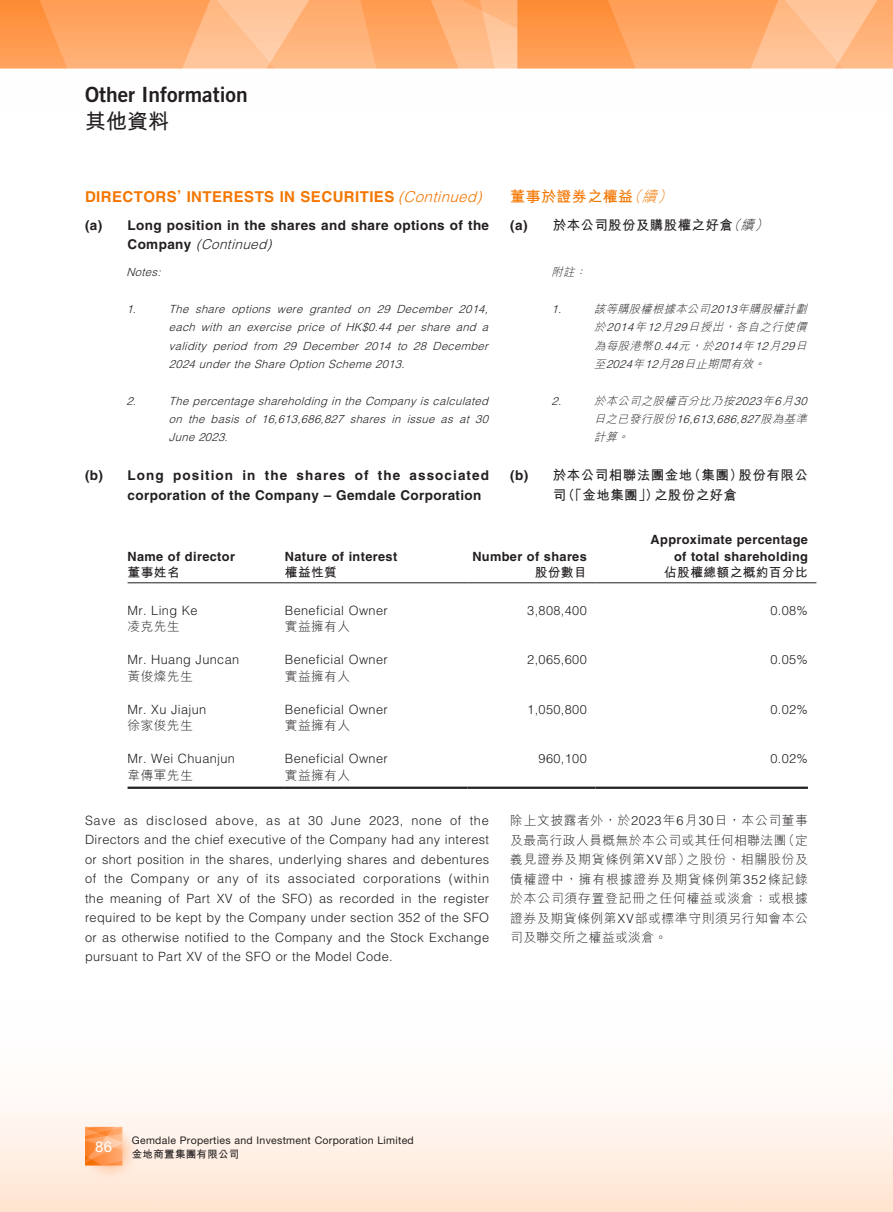
<style>
.page{position:relative;width:893px;height:1212px;background:#fff}
.page>*{position:absolute;margin:0;border:0;box-sizing:border-box;transform-origin:0 0}
.t1{font:21px "Trade Gothic LT Std Bd 2";color:#231f20}
.t2{font:700 21px "M Hei HK";color:#231f20}
.t3{font:700 15px "Helvetica LT Std";letter-spacing:.03em;color:#f47600}
.t4{font:700 15px "M Hei HK";letter-spacing:.03em;color:#f47600}
.t5{font:15px "Helvetica Neue LT Std";color:#fff}
.t6{font:700 13.5px/19.5px "Helvetica LT Std";letter-spacing:.03em;color:#231f20}
.t7{font:700 13.5px/19.5px "M Hei HK";letter-spacing:.03em;color:#231f20}
.t8{font:300 12.75px/19.5px "Helvetica LT Std";letter-spacing:.03em;color:#231f20;text-align:justify}
.t9{font:300 12.75px/19.5px "M Hei HK";letter-spacing:.03em;color:#231f20;text-align:justify}
.t10{font:700 12.75px/16.5px "Helvetica LT Std";letter-spacing:.03em;color:#231f20;text-align:right}
.t11{font:700 12.75px "M Hei HK";letter-spacing:.03em;color:#231f20}
.t12{font:italic 300 11.25px/18px "Helvetica LT Std";color:#231f20;text-align:justify}
.t13{font:italic 300 11.25px/18px "M Hei HK";color:#231f20}
.t14{font:10.5px "Helvetica Neue LT Std";letter-spacing:.03em;color:#231f20}
.t15{font:700 10.5px "M Hei HK";letter-spacing:.03em;color:#231f20}
.s1{font-weight:300;font-style:italic}
.s2{font-family:"Helvetica LT Std"}
.s3{font-family:"M Hei HK"}
</style>
<div class="page">
<img style="left:0;top:0;width:893px;height:1212px">
<img style="left:85px;top:1127px;width:64px;height:53px">
<hr style="left:128px;top:582px;width:157px;height:1px;background:#231f20">
<hr style="left:285px;top:582px;width:183px;height:1px;background:#231f20">
<hr style="left:468px;top:582px;width:127px;height:1px;background:#231f20">
<hr style="left:595px;top:582px;width:221px;height:1px;background:#231f20">
<hr style="left:128px;top:787px;width:157px;height:2px;background:#231f20">
<hr style="left:285px;top:787px;width:183px;height:2px;background:#231f20">
<hr style="left:468px;top:787px;width:127px;height:2px;background:#231f20">
<hr style="left:595px;top:787px;width:213px;height:2px;background:#231f20">
<h1 class="t1" style="left:85px;top:82px;width:164px">Other Information</h1>
<h1 class="t2" style="left:85px;top:106px;width:85px">其他資料</h1>
<p class="t3" style="left:85px;top:188px;width:403px">DIRECTORS’ INTERESTS IN SECURITIES <span class="s1">(Continued)</span></p>
<p class="t6" style="left:128px;top:215px;width:363px;text-indent:-43px">(a) Long position in the shares and share options of the<br>C o m p a n y <span class="s1">(Continued)</span></p>
<p class="t12" style="left:126px;top:263px;width:39px">Notes:</p>
<p class="t12" style="left:126px;top:300px;width:15px">1.</p>
<p class="t12" style="left:169px;top:300px;width:324px">The share options were granted on 29 December 2014, each with an exercise price of HK$0.44 per share and a validity period from 29 December 2014 to 28 December 2024 underthe Share Option Scheme 2013.</p>
<p class="t12" style="left:126px;top:392px;width:15px">2.</p>
<p class="t12" style="left:169px;top:392px;width:324px">The percentage shareholding in the Companyiscalculated on the basis of 16,613,686,827 shares in issue as at 30<br>June 2023.</p>
<p class="t6" style="left:128px;top:465px;width:363px;text-indent:-43px">(b) Long position in the shares of the associated corporation of the Company – Gemdale Corporation</p>
<p class="t4" style="left:510px;top:186px;width:168px">董事於證券之權益<span class="s1">（續）</span></p>
<p class="t7" style="left:510px;top:214px;width:263px"><span class="s2">(a)</span> 於本公司股份及購股權之好倉<span class="s1">（續）</span></p>
<p class="t13" style="left:552px;top:263px;width:39px">附註：</p>
<p class="t12" style="left:552px;top:300px;width:15px">1.</p>
<p class="t13" style="left:594px;top:300px;width:217px">該等購股權根據本公司<span class="s2">2013</span>年購股權計劃於<span class="s2">2014</span>年<span class="s2">12</span>月<span class="s2">29</span>日授出，各自之行使價</p>
<p class="t12" style="left:594px;top:336px;width:217px"><span class="s3">為每股港幣</span>0.44<span class="s3">元，於</span>2014<span class="s3">年</span>12<span class="s3">月</span>29<span class="s3">日</span></p>
<p class="t13" style="left:594px;top:354px;width:175px">至<span class="s2">2024</span>年<span class="s2">12</span>月<span class="s2">28</span>日止期間有效。</p>
<p class="t12" style="left:552px;top:392px;width:15px">2.</p>
<p class="t13" style="left:594px;top:392px;width:218px">於本公司之股權百分比乃按<span class="s2">2023</span>年<span class="s2">6</span>月<span class="s2">30</span></p>
<p class="t12" style="left:594px;top:410px;width:217px"><span class="s3">日之已發行股份</span>16,613,686,827<span class="s3">股為基準</span></p>
<p class="t13" style="left:594px;top:428px;width:39px">計算。</p>
<p class="t7" style="left:553px;top:464px;width:257px;text-indent:-43px"><span class="s2">(b)</span> 於本公司相聯法團金地（集團）股份有限公司（「金地集團」）之股份之好倉</p>
<p class="t10" style="left:128px;top:548px;width:109px">Name of director</p>
<p class="t10" style="left:285px;top:548px;width:114px">Nature of interest</p>
<p class="t10" style="left:472px;top:548px;width:116px">Number of shares</p>
<p class="t10" style="left:651px;top:531px;width:159px">Approximate percentage of total shareholding</p>
<p class="t11" style="left:128px;top:563px;width:54px">董事姓名</p>
<p class="t11" style="left:285px;top:563px;width:54px">權益性質</p>
<p class="t11" style="left:535px;top:563px;width:54px">股份數目</p>
<p class="t11" style="left:664px;top:563px;width:145px">佔股權總額之概約百分比</p>
<p class="t8" style="left:128px;top:600px;width:72px">Mr. Ling Ke</p>
<p class="t8" style="left:285px;top:600px;width:104px">Beneficial Owner</p>
<p class="t8" style="left:527px;top:600px;width:61px">3,808,400</p>
<p class="t8" style="left:770px;top:600px;width:39px">0.08%</p>
<p class="t9" style="left:128px;top:616px;width:54px">凌克先生</p>
<p class="t9" style="left:285px;top:616px;width:67px">實益擁有人</p>
<p class="t8" style="left:128px;top:650px;width:113px">Mr. Huang Juncan</p>
<p class="t8" style="left:285px;top:650px;width:104px">Beneficial Owner</p>
<p class="t8" style="left:527px;top:650px;width:61px">2,065,600</p>
<p class="t8" style="left:770px;top:650px;width:39px">0.05%</p>
<p class="t9" style="left:128px;top:666px;width:67px">黃俊燦先生</p>
<p class="t9" style="left:285px;top:666px;width:67px">實益擁有人</p>
<p class="t8" style="left:128px;top:699px;width:80px">Mr. Xu Jiajun</p>
<p class="t8" style="left:285px;top:699px;width:104px">Beneficial Owner</p>
<p class="t8" style="left:527px;top:699px;width:61px">1,050,800</p>
<p class="t8" style="left:770px;top:699px;width:39px">0.02%</p>
<p class="t9" style="left:128px;top:715px;width:67px">徐家俊先生</p>
<p class="t9" style="left:285px;top:715px;width:67px">實益擁有人</p>
<p class="t8" style="left:128px;top:749px;width:109px">Mr. Wei Chuanjun</p>
<p class="t8" style="left:285px;top:749px;width:104px">Beneficial Owner</p>
<p class="t8" style="left:539px;top:749px;width:50px">960,100</p>
<p class="t8" style="left:770px;top:749px;width:39px">0.02%</p>
<p class="t9" style="left:128px;top:765px;width:67px">韋傳軍先生</p>
<p class="t9" style="left:285px;top:765px;width:67px">實益擁有人</p>
<p class="t8" style="left:85px;top:810px;width:406px">Save as disclosed above, as at 30 June 2023, none of the Directors and the chief executive of the Company had any interest or short position in the shares, underlying shares and debentures of the Company or any of its associated corporations (within the meaning of Part XV of the SFO) as recorded in the register required to be kept by the Company under section 352 of the SFO or as otherwise notified to the Company and the Stock Exchange pursuant to Part XV of the SFO or the Model Code.</p>
<p class="t9" style="left:510px;top:811px;width:299px">除上文披露者外，於<span class="s2">2023</span>年<span class="s2">6</span>月<span class="s2">30</span>日，本公司董事及最高行政人員概無於本公司或其任何相聯法團（定義見證券及期貨條例第<span class="s2">XV</span>部）之股份、相關股份及債權證中，擁有根據證券及期貨條例第<span class="s2">352</span>條記錄於本公司須存置登記冊之任何權益或淡倉；或根據證券及期貨條例第<span class="s2">XV</span>部或標準守則須另行知會本公司及聯交所之權益或淡倉。</p>
<p class="t5" style="left:95px;top:1137px;width:19px">86</p>
<p class="t14" style="left:132px;top:1134px;width:284px">Gemdale Properties and Investment Corporation Limited</p>
<p class="t15" style="left:132px;top:1146px;width:109px">金地商置集團有限公司</p>
</div>
